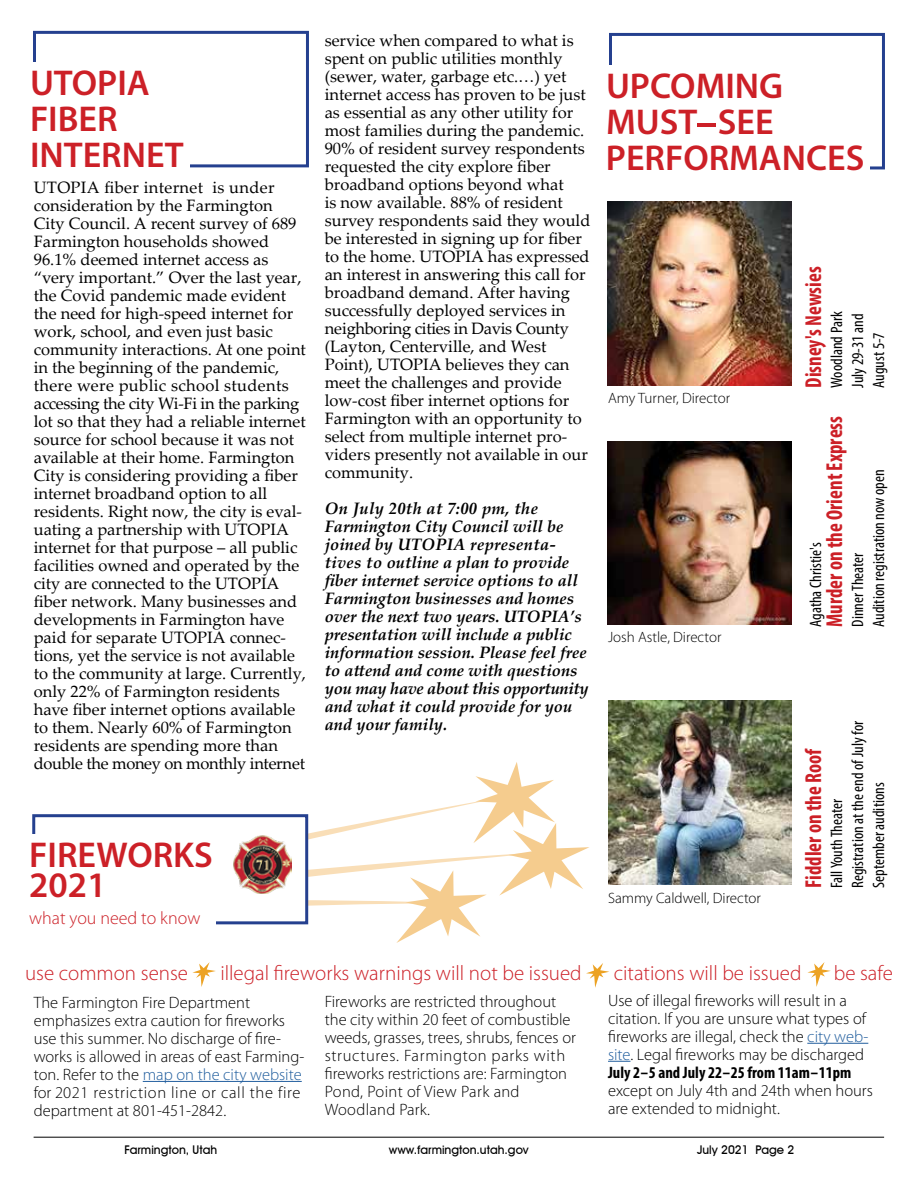
<style>
.page{position:relative;width:918px;height:1188px;background:#fff}
.page>*{position:absolute;margin:0;border:0;box-sizing:border-box;transform-origin:0 0}
.t1{font:600 36px/36px "Myriad Pro";color:#cc2027}
.t2{font:700 condensed 23.1px "Myriad Pro";color:#cc2027;scale:.91 1}
.t3{font:300 21px "Myriad Pro";color:#cc2027}
.t4{font:300 18px "Myriad Pro";color:#cc2027}
.t5{font:16.5px/18px "Palatino Linotype";color:#000}
.t6{font:300 16.5px/18px "Myriad Pro";color:#000}
.t7{font:italic 700 16.5px/18px "Palatino Linotype";color:#000}
.t8{font:condensed 16.5px/21px "Myriad Pro";color:#000}
.t9{font:300 15px "Myriad Pro";color:#000}
.t10{font:500 12px "Avant Garde IT Cby BT";color:#000}
.s1{color:#215e9e}
.s2{font-weight:700;font-stretch:condensed}
</style>
<div class="page">
<hr style="left:34px;top:1137px;width:850px;height:1px;background:#000">
<div style="left:33px;top:31px;width:276px;height:136px;border:3px solid #25408f"></div>
<div style="left:30px;top:62px;width:159px;height:108px;background:#fff"></div>
<svg style="left:216px;top:762px;width:373px;height:181px"></svg>
<hr style="left:143px;top:1081px;width:159px;height:1px;background:#215e9e">
<hr style="left:807px;top:1043px;width:61px;height:1px;background:#215e9e">
<svg style="left:608px;top:1061px;width:22px;height:1px"></svg>
<svg style="left:192px;top:962px;width:24px;height:25px"></svg>
<svg style="left:586px;top:963px;width:23px;height:25px"></svg>
<svg style="left:807px;top:962px;width:24px;height:25px"></svg>
<img style="left:608px;top:202px;width:183px;height:183px">
<img style="left:608px;top:441px;width:183px;height:184px">
<img style="left:608px;top:701px;width:184px;height:184px">
<div style="left:609px;top:33px;width:276px;height:136px;border:3px solid #25408f"></div>
<div style="left:606px;top:65px;width:263px;height:119px;background:#fff"></div>
<div style="left:32px;top:814px;width:276px;height:110px;background:#fff;border:3px solid #25408f"></div>
<div style="left:29px;top:834px;width:187px;height:101px;background:#fff"></div>
<img style="left:234px;top:835px;width:58px;height:58px">
<h1 class="t1" style="left:30px;top:64px;width:155px">UTOPIA<br>FIBER<br>INTERNET</h1>
<p class="t5" style="left:34px;top:178px;width:274px">UTOPIA fiber internet is under consideration by the Farmington City Council. A recent survey of 689<br>Farmington households showed 96.1% deemed internet access as “very important.” Over the last year, the Covid pandemic made evident the need for high-speed internet for work, school, and even just basic community interactions. At one point in the beginning of the pandemic, there were public school students accessing the city Wi-Fi in the parking lot so that they had a reliable internet source for school because it was not available at their home. Farmington City is considering providing a fiber internet broadband option to all residents. Right now, the city is eval&shy;uating a partnership with UTOPIA internet for that purpose – all public facilities owned and operated by the city are connected to the UTOPIA fiber network. Many businesses and developments in Farmington have paid for separate UTOPIA connec&shy;tions, yet the service is not available to the community at large. Currently, only 22% of Farmington residents have fiber internet options available to them. Nearly 60% of Farmington residents are spending more than double the money on monthly internet</p>
<p class="t5" style="left:325px;top:31px;width:267px">service when compared to what is spent on public utilities monthly (sewer, water, garbage etc.…) yet internet access has proven to be just as essential as any other utility for most families during the pandemic.<br>90% of resident survey respondents requested the city explore fiber broadband options beyond what<br>is now available. 88% of resident survey respondents said they would be interested in signing up for fiber to the home. UTOPIA has expressed an interest in answering this call for broadband demand. After having successfully deployed services in neighboring cities in Davis County (Layton, Centerville, and West Point), UTOPIA believes they can meet the challenges and provide low-cost fiber internet options for Farmington with an opportunity to select from multiple internet pro&shy;viders presently not available in our community.</p>
<p class="t7" style="left:325px;top:499px;width:266px">On July 20th at 7:00 pm, the<br>Farmington City Council will be joined by UTOPIA representa&shy;tives to outline a plan to provide fiber internet service options to all<br>Farmington businesses and homes over the next two years. UTOPIA’s presentation will include a public information session. Please feel free to attend and come with questions you may have about this opportunity and what it could provide for you and your family.</p>
<h1 class="t1" style="left:29px;top:839px;width:185px;line-height:30px">FIREWORKS<br>2021</h1>
<p class="t4" style="left:29px;top:909px;width:173px">what you need to know</p>
<h1 class="t1" style="left:606px;top:67px;width:260px">UPCOMING<br>MUST-SEE<br>PERFORMANCES</h1>
<p class="t9" style="left:608px;top:390px;width:124px">Amy Turner, Director</p>
<p class="t9" style="left:608px;top:629px;width:115px">Josh Astle, Director</p>
<p class="t9" style="left:608px;top:890px;width:154px">Sammy Caldwell, Director</p>
<h2 class="t2" style="left:799px;top:388px;width:135px;rotate:-90deg">Disney's Newsies</h2>
<p class="t8" style="left:826px;top:388px;width:78px;rotate:-90deg">Woodland Park<br>July 29-31 and<br>August 5-7</p>
<h2 class="t2" style="left:820px;top:627px;width:233px;rotate:-90deg">Murder on the Orient Express</h2>
<p class="t8" style="left:847px;top:627px;width:159px;rotate:-90deg">Dinner Theater<br>Audition registration now open</p>
<p class="t8" style="left:805px;top:627px;width:86px;rotate:-90deg">Agatha Christie's</p>
<h2 class="t2" style="left:799px;top:888px;width:155px;rotate:-90deg">Fiddler on the Roof</h2>
<p class="t8" style="left:826px;top:888px;width:169px;rotate:-90deg">Fall Youth Theater<br>Registration at the end of July for<br>September auditions</p>
<p class="t3" style="left:25px;top:962px;width:165px">use common sense</p>
<p class="t3" style="left:220px;top:962px;width:363px">illegal fireworks warnings will not be issued</p>
<p class="t3" style="left:614px;top:962px;width:189px">citations will be issued</p>
<p class="t3" style="left:834px;top:962px;width:61px">be safe</p>
<p class="t6" style="left:34px;top:994px;width:272px">The Farmington Fire Department emphasizes extra caution for fireworks use this summer. No discharge of fire&shy;works is allowed in areas of east Farming&shy;ton. Refer to the <span class="s1">map on the city website </span>for 2021 restriction line or call the fire department at 801-451-2842.</p>
<p class="t6" style="left:325px;top:993px;width:253px">Fireworks are restricted throughout the city within 20 feet of combustible weeds, grasses, trees, shrubs, fences or structures. Farmington parks with fireworks restrictions are: Farmington Pond, Point of View Park and Woodland Park.</p>
<p class="t6" style="left:608px;top:991px;width:262px">Use of illegal fireworks will result in a citation. If you are unsure what types of fireworks are illegal, check the <span class="s1">city web&shy;site</span>. Legal fireworks may be discharged <span class="s2">July 2-5 and July 22-25 from 11am-11pm</span></p>
<p class="t6" style="left:608px;top:1081px;width:266px">except on July 4th and 24th when hours are extended to midnight.</p>
<p class="t10" style="left:124px;top:1143px;width:94px">Farmington, Utah</p>
<p class="t10" style="left:389px;top:1143px;width:142px">www.farmington.utah.gov</p>
<p class="t10" style="left:697px;top:1143px;width:99px">July 2021 Page 2</p>
</div>
